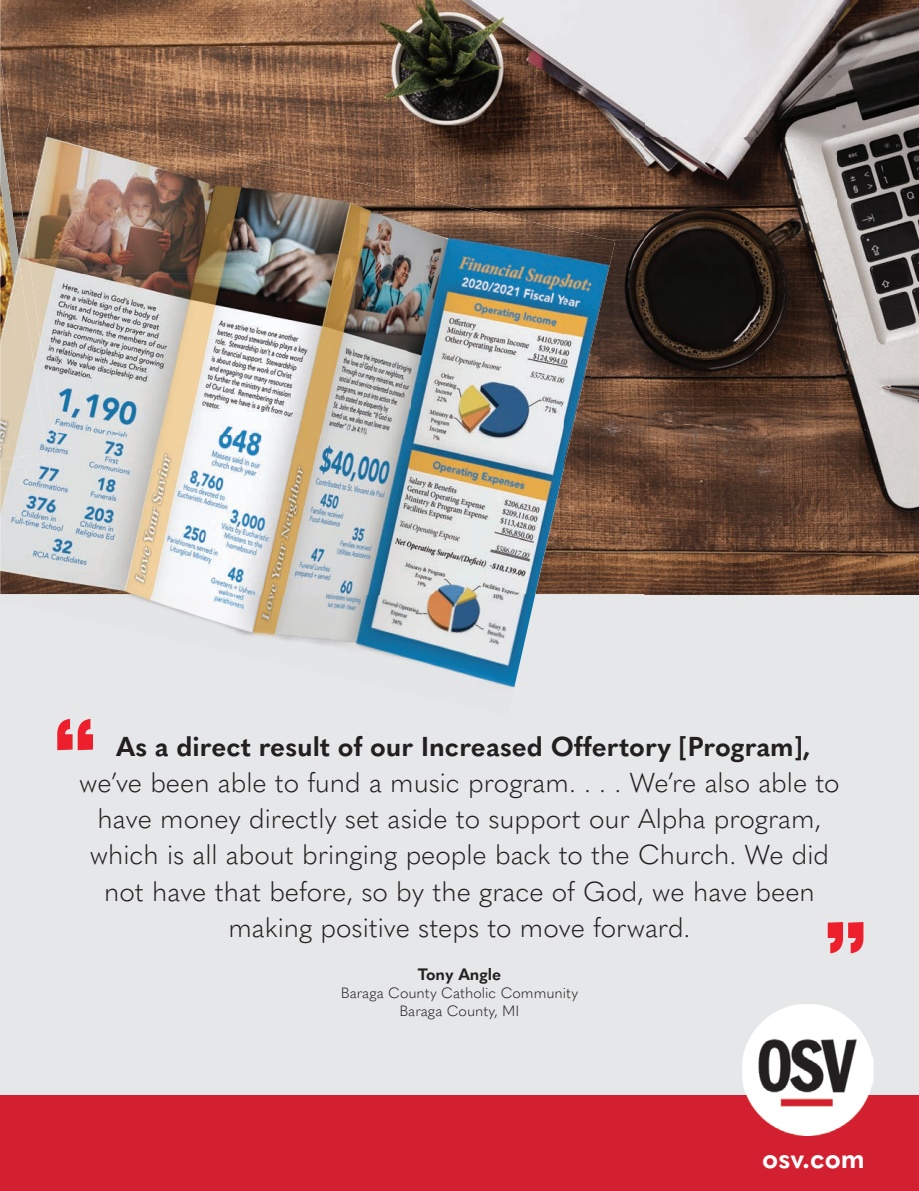
<style>
.page{position:relative;width:919px;height:1191px;background:#fff}
.page>*{position:absolute;margin:0;border:0;box-sizing:border-box;transform-origin:0 0}
.t1{font:108.75px "Francois One";color:#ee1f2d}
.t2{font:700 27.75px "Quasimoda";color:#fff}
.t3{font:300 27px/36px "Quasimoda";color:#231f20;text-align:center}
.t4{font:700 27px "Quasimoda";color:#231f20}
.t5{font:700 16.35px "Quasimoda";color:#231f20}
.t6{font:300 14.7px/17.7px "Quasimoda";color:#231f20;text-align:center}
</style>
<div class="page">
<div style="left:0;top:594px;width:919px;height:500px;background:#e6e7e9"></div>
<div style="left:0;top:1095px;width:919px;height:95px;background:#d22031"></div>
<img style="left:644px;top:0;width:275px;height:594px">
<img style="left:0;top:0;width:644px;height:138px">
<img style="left:206px;top:138px;width:438px;height:50px">
<img style="left:411px;top:188px;width:233px;height:51px">
<img style="left:591px;top:239px;width:53px;height:355px">
<img style="left:564px;top:468px;width:27px;height:126px">
<img style="left:742px;top:1004px;width:131px;height:131px">
<img style="left:758px;top:1038px;width:103px;height:57px">
<img style="left:1px;top:56px;width:24px;height:174px">
<img style="left:0;top:26px;width:1px;height:101px">
<img style="left:0;top:127px;width:19px;height:103px">
<img style="left:330px;top:594px;width:205px;height:94px">
<img style="left:125px;top:594px;width:205px;height:51px">
<img style="left:0;top:434px;width:410px;height:160px">
<img style="left:410px;top:194px;width:154px;height:400px">
<img style="left:564px;top:229px;width:51px;height:239px">
<img style="left:57px;top:274px;width:354px;height:160px">
<img style="left:25px;top:113px;width:181px;height:161px">
<img style="left:205px;top:166px;width:206px;height:108px">
<img style="left:205px;top:148px;width:83px;height:19px">
<img style="left:0;top:230px;width:57px;height:239px">
<img style="left:0;top:257px;width:46px;height:202px">
<h1 class="t1" style="left:52px;top:682px;width:47px">“</h1>
<p class="t4" style="left:116px;top:726px;width:696px">As a direct result of our Increased Offertory [Program],</p>
<p class="t3" style="left:79px;top:763px;width:762px">we’ve been able to fund a music program. . . . We’re also able to have money directly set aside to support our Alpha program, which is all about bringing people back to the Church. We did not have that before, so by the grace of God, we have been making positive steps to move forward.</p>
<p class="t5" style="left:418px;top:961px;width:85px">Tony Angle</p>
<p class="t6" style="left:341px;top:982px;width:239px">Baraga County Catholic Community<br>Baraga County, MI</p>
<h1 class="t1" style="left:868px;top:990px;width:47px;rotate:-180deg">“</h1>
<p class="t2" style="left:762px;top:1136px;width:104px">osv.com</p>
</div>
